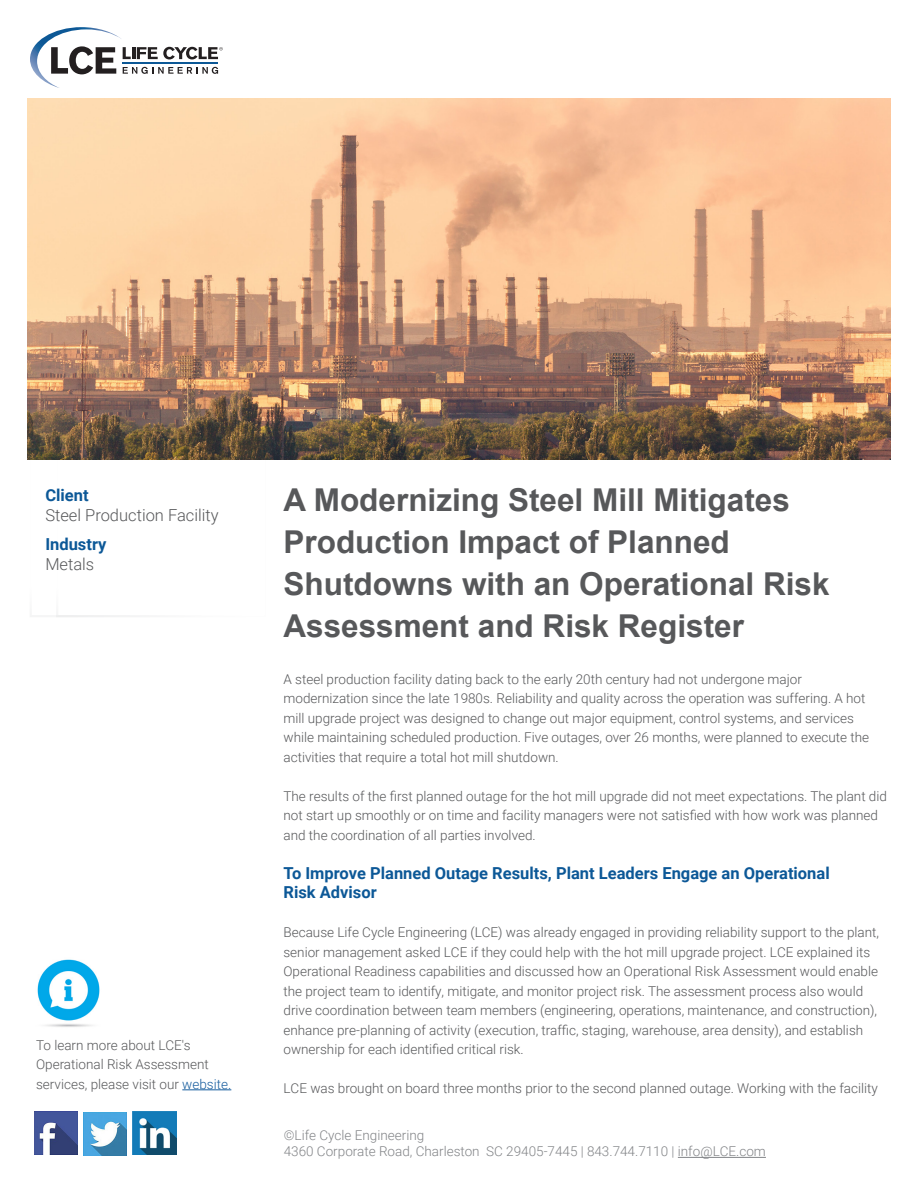
<style>
.page{position:relative;width:918px;height:1188px;background:#fff}
.page>*{position:absolute;margin:0;border:0;box-sizing:border-box;transform-origin:0 0}
.t1{font:700 31.5px/42px "Arial";color:#57585a}
.t2{font:700 16.5px "Roboto";color:#0c5897}
.t3{font:300 16.5px "Roboto";color:#57585a}
.t4{font:300 13.5px/19.5px "Roboto";color:#57585a}
.t5{font:300 13.5px "Roboto";color:#828487}
.s1{color:#175d9e}
</style>
<div class="page">
<img style="left:27px;top:99px;width:864px;height:361px">
<div style="left:56px;top:449px;width:211px;height:168px;border:2px solid #c7c8ca"></div>
<img style="left:35px;top:1112px;width:43px;height:43px">
<img style="left:84px;top:1112px;width:43px;height:44px">
<img style="left:133px;top:1112px;width:43px;height:43px">
<svg style="left:30px;top:27px;width:193px;height:61px"></svg>
<hr style="left:123px;top:62px;width:95px;height:2px;background:#0c5896">
<img style="left:37px;top:959px;width:63px;height:68px">
<hr style="left:182px;top:1090px;width:49px;height:1px;background:#175d9e">
<hr style="left:678px;top:1157px;width:88px;height:1px;background:#828487">
<p class="t2" style="left:45px;top:484px;width:45px">Client</p>
<p class="t3" style="left:45px;top:504px;width:175px">Steel Production Facility</p>
<p class="t2" style="left:45px;top:532px;width:62px">Industry</p>
<p class="t3" style="left:45px;top:552px;width:50px">Metals</p>
<p class="t4" style="left:36px;top:1035px;width:197px">To learn more about LCE's<br>Operational Risk Assessment services, please visit our <span class="s1">website.</span></p>
<p class="t1" style="left:284px;top:479px;width:548px">A Modernizing Steel Mill Mitigates<br>Production Impact of Planned<br>Shutdowns with an Operational Risk<br>Assessment and Risk Register</p>
<p class="t4" style="left:284px;top:669px;width:587px">A steel production facility dating back to the early 20th century had not undergone major modernization since the late 1980s. Reliability and quality across the operation was suffering. A hot mill upgrade project was designed to change out major equipment, control systems, and services while maintaining scheduled production. Five outages, over 26 months, were planned to execute the activities that require a total hot mill shutdown.</p>
<p class="t4" style="left:284px;top:786px;width:605px">The results of the first planned outage for the hot mill upgrade did not meet expectations. The plant did not start up smoothly or on time and facility managers were not satisfied with how work was planned and the coordination of all parties involved.</p>
<p class="t2" style="left:284px;top:861px;width:548px">To Improve Planned Outage Results, Plant Leaders Engage an Operational</p>
<p class="t2" style="left:284px;top:881px;width:95px">Risk Advisor</p>
<p class="t4" style="left:284px;top:922px;width:597px">Because Life Cycle Engineering (LCE) was already engaged in providing reliability support to the plant, senior management asked LCE if they could help with the hot mill upgrade project. LCE explained its Operational Readiness capabilities and discussed how an Operational Risk Assessment would enable the project team to identify, mitigate, and monitor project risk. The assessment process also would drive coordination between team members (engineering, operations, maintenance, and construction), enhance pre-planning of activity (execution, traffic, staging, warehouse, area density), and establish ownership for each identified critical risk.</p>
<p class="t4" style="left:284px;top:1078px;width:596px">LCE was brought on board three months prior to the second planned outage. Working with the facility</p>
<p class="t5" style="left:284px;top:1126px;width:142px">©Life Cycle Engineering</p>
<p class="t5" style="left:284px;top:1142px;width:484px">4360 Corporate Road, Charleston SC 29405-7445 | 843.744.7110 | info@LCE.com</p>
</div>
